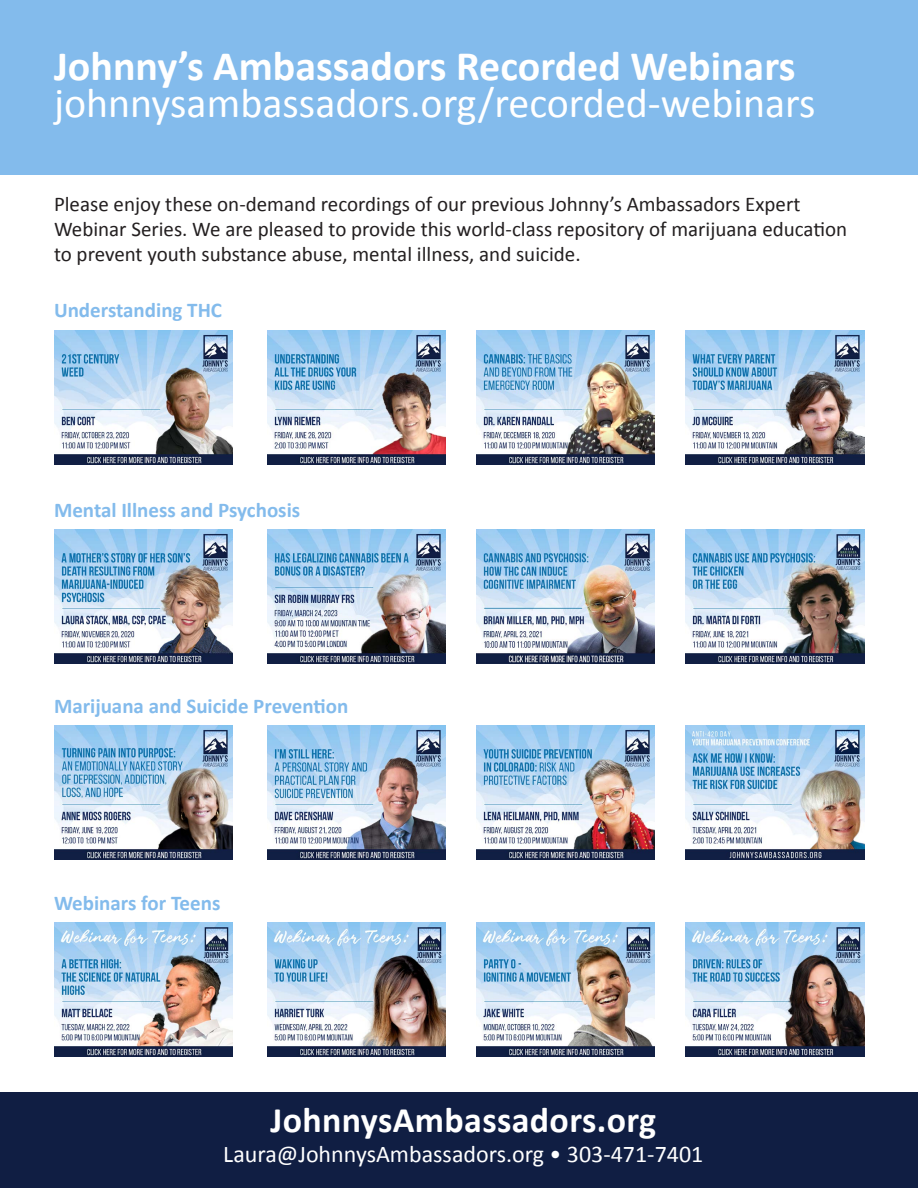
<style>
.page{position:relative;width:918px;height:1188px;background:#fff}
.page>*{position:absolute;margin:0;border:0;box-sizing:border-box;transform-origin:0 0}
.t1{font:42px "Calibri";color:#fff}
.t2{font:700 42px "Calibri";color:#fff}
.t3{font:700 36px "Calibri";letter-spacing:.01em;color:#fff}
.t4{font:24px "Calibri";color:#fff}
.t5{font:21px/25.2px "Calibri";color:#231f20}
.t6{font:700 21px "Calibri";color:#83bbec}
</style>
<div class="page">
<div style="left:0;top:1092px;width:918px;height:96px;background:#101e43"></div>
<div style="left:0;top:0;width:918px;height:175px;background:#83bbec"></div>
<img style="left:54px;top:330px;width:179px;height:134px">
<img style="left:267px;top:330px;width:179px;height:134px">
<img style="left:476px;top:330px;width:179px;height:134px">
<img style="left:685px;top:330px;width:179px;height:134px">
<img style="left:54px;top:529px;width:179px;height:134px">
<img style="left:267px;top:529px;width:179px;height:134px">
<img style="left:476px;top:529px;width:179px;height:134px">
<img style="left:685px;top:529px;width:179px;height:134px">
<img style="left:54px;top:726px;width:179px;height:134px">
<img style="left:267px;top:726px;width:179px;height:134px">
<img style="left:476px;top:726px;width:179px;height:134px">
<img style="left:685px;top:726px;width:179px;height:134px">
<img style="left:54px;top:922px;width:179px;height:134px">
<img style="left:267px;top:922px;width:179px;height:134px">
<img style="left:476px;top:922px;width:179px;height:134px">
<img style="left:685px;top:922px;width:179px;height:134px">
<h1 class="t2" style="left:54px;top:40px;width:743px">Johnny’s Ambassadors Recorded Webinars</h1>
<h1 class="t1" style="left:54px;top:77px;width:763px">johnnysambassadors.org/recorded-webinars</h1>
<p class="t5" style="left:54px;top:190px;width:795px">Please enjoy these on-demand recordings of our previous Johnny’s Ambassadors Expert<br>Webinar Series. We are pleased to provide this world-class repository of marijuana education to prevent youth substance abuse, mental illness, and suicide.</p>
<p class="t6" style="left:54px;top:297px;width:170px">Understanding THC</p>
<p class="t6" style="left:54px;top:497px;width:248px">Mental Illness and Psychosis</p>
<p class="t6" style="left:54px;top:693px;width:296px">Marijuana and Suicide Prevention</p>
<p class="t6" style="left:54px;top:890px;width:168px">Webinars for Teens</p>
<h2 class="t3" style="left:270px;top:1098px;width:387px">JohnnysAmbassadors.org</h2>
<p class="t4" style="left:223px;top:1140px;width:482px">Laura@JohnnysAmbassadors.org • 303-471-7401</p>
</div>
